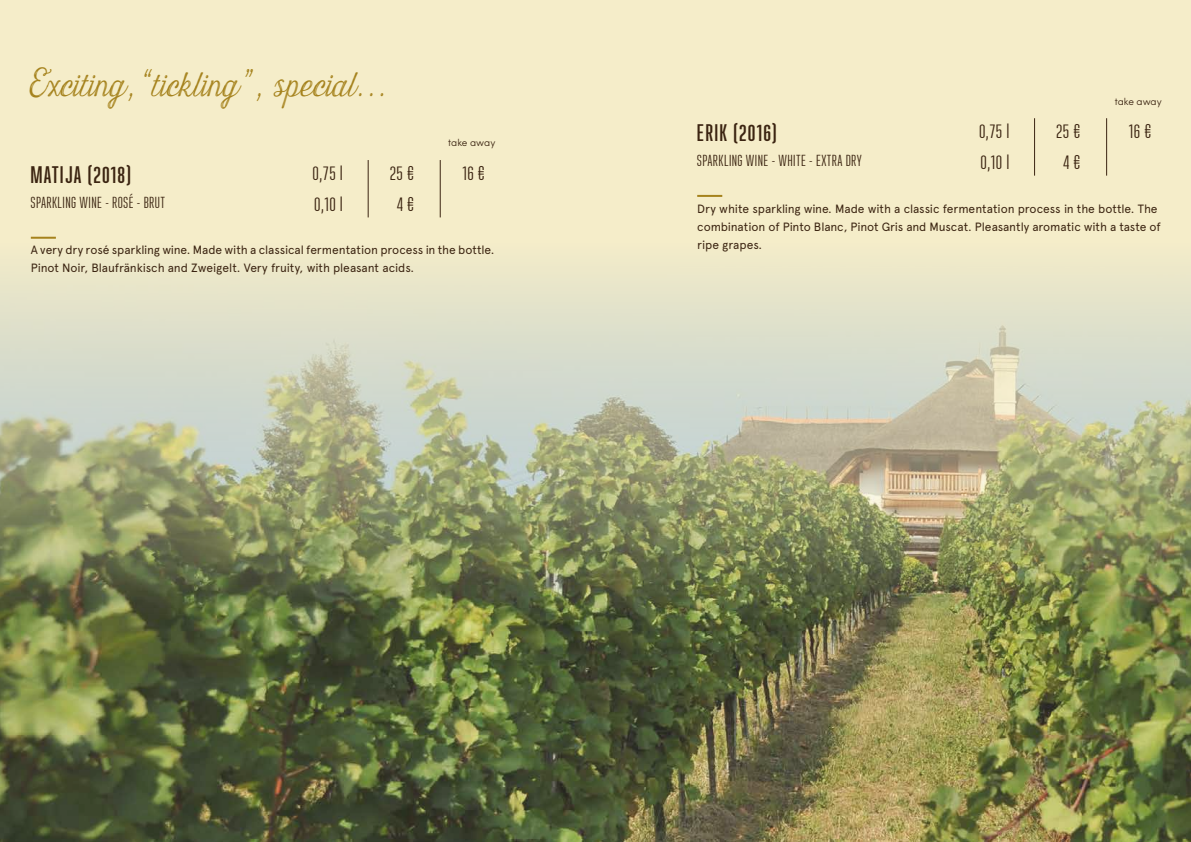
<style>
.page{position:relative;width:1191px;height:842px;background:#f5edc9}
.page>*{position:absolute;margin:0;border:0;box-sizing:border-box;transform-origin:0 0}
.t1{font:30px "Harman Script Inline";color:#a5821c;scale:.9 1}
.t2{font:600 24px "Ristretto Pro";letter-spacing:.05em;color:#3b2411}
.t3{font:20px "Ristretto Pro";letter-spacing:.025em;color:#3b2411}
.t4{font:16px "Ristretto Pro";letter-spacing:.025em;color:#3b2411}
.t5{font:12px/18px "Apercu Pro";letter-spacing:-.01em;color:#3b2411}
.t6{font:300 10px "Sofia Pro";letter-spacing:-.005em;color:#3b2411}
</style>
<div class="page">
<img style="left:0;top:236px;width:1191px;height:606px">
<hr style="left:368px;top:160px;width:1px;height:57px;background:#3b2411">
<hr style="left:31px;top:237px;width:25px;height:2px;background:#a5821c">
<hr style="left:440px;top:160px;width:1px;height:57px;background:#3b2411">
<hr style="left:1034px;top:118px;width:1px;height:58px;background:#3b2411">
<hr style="left:697px;top:195px;width:25px;height:2px;background:#a5821c">
<hr style="left:1106px;top:118px;width:1px;height:58px;background:#3b2411">
<h1 class="t1" style="left:27px;top:68px;width:402px">Exciting,“tickling”, special...</h1>
<p class="t6" style="left:448px;top:136px;width:49px">take away</p>
<h2 class="t2" style="left:31px;top:161px;width:102px">MATIJA (2018)</h2>
<h3 class="t3" style="left:313px;top:162px;width:32px">0,75 l</h3>
<h3 class="t3" style="left:390px;top:162px;width:26px">25 €</h3>
<h3 class="t3" style="left:462px;top:162px;width:24px">16 €</h3>
<h3 class="t4" style="left:31px;top:193px;width:136px">SPARKLING WINE - ROSÉ - BRUT</h3>
<h3 class="t3" style="left:314px;top:193px;width:30px">0,10 l</h3>
<h3 class="t3" style="left:397px;top:193px;width:19px">4 €</h3>
<p class="t5" style="left:31px;top:240px;width:465px">A very dry rosé sparkling wine. Made with a classical fermentation process in the bottle.<br>Pinot Noir, Blaufränkisch and Zweigelt. Very fruity, with pleasant acids.</p>
<p class="t6" style="left:1114px;top:94px;width:49px">take away</p>
<h2 class="t2" style="left:697px;top:119px;width:81px">ERIK (2016)</h2>
<h3 class="t3" style="left:979px;top:120px;width:32px">0,75 l</h3>
<h3 class="t3" style="left:1056px;top:120px;width:26px">25 €</h3>
<h3 class="t3" style="left:1129px;top:120px;width:24px">16 €</h3>
<h3 class="t4" style="left:697px;top:152px;width:166px">SPARKLING WINE - WHITE - EXTRA DRY</h3>
<h3 class="t3" style="left:980px;top:151px;width:30px">0,10 l</h3>
<h3 class="t3" style="left:1063px;top:151px;width:19px">4 €</h3>
<p class="t5" style="left:697px;top:199px;width:465px">Dry white sparkling wine. Made with a classic fermentation process in the bottle. The combination of Pinto Blanc, Pinot Gris and Muscat. Pleasantly aromatic with a taste of ripe grapes.</p>
</div>
